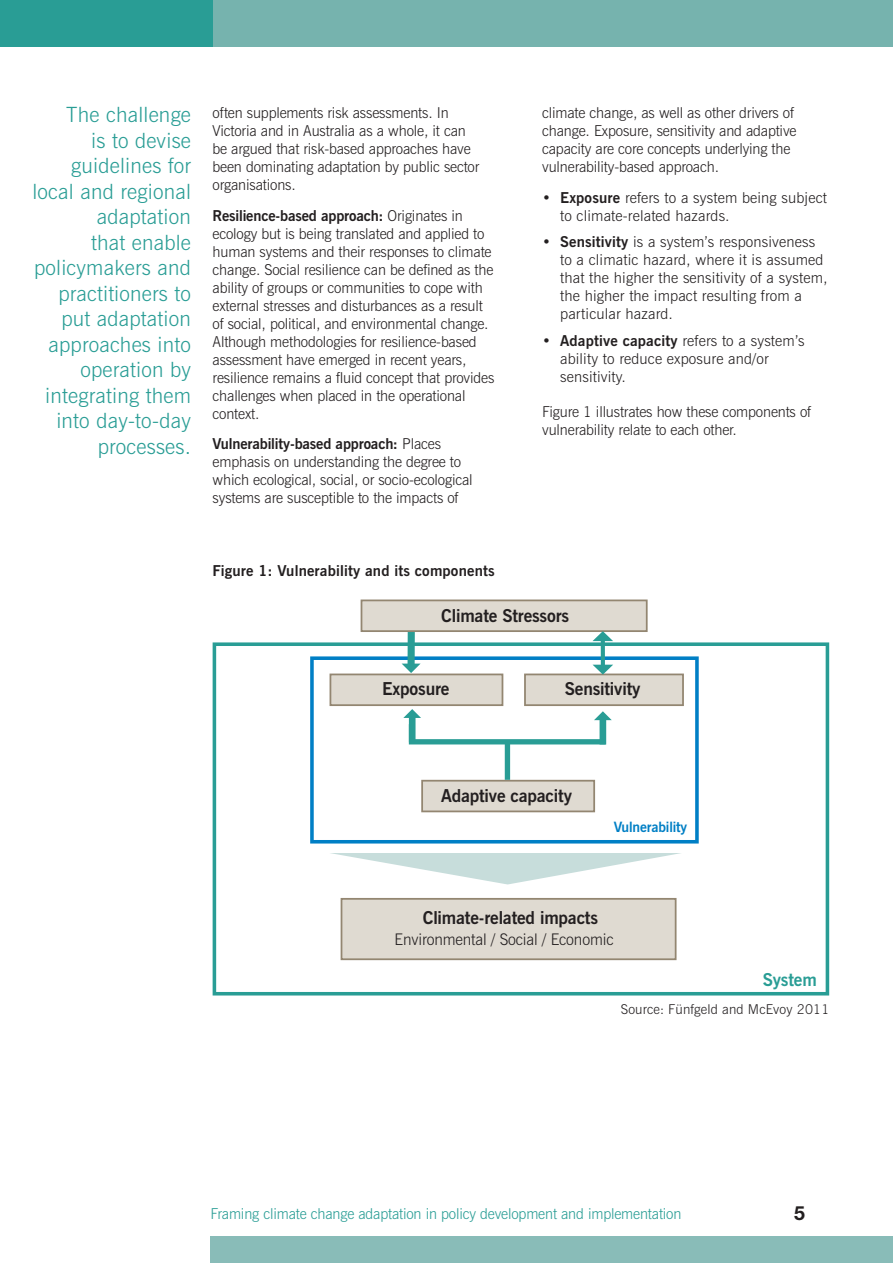
<style>
.page{position:relative;width:893px;height:1263px;background:#fff}
.page>*{position:absolute;margin:0;border:0;box-sizing:border-box;transform-origin:0 0}
.pullout_keypoint{font:300 21px/25.5px "News Gothic BT";letter-spacing:.01em;color:#299d95;text-align:right}
.t1{font:700 19.5px "Helvetica Neue LT Std";color:#231f20}
.INSIDE_BODY{font:700 17.7px "News Gothic BT";letter-spacing:-.01em;color:#231f20}
.INSIDE_BODY-2{font:700 17.7px "News Gothic BT";letter-spacing:-.01em;color:#299d95}
.INSIDE_BODY-3{font:300 16.05px "News Gothic BT";letter-spacing:-.01em;color:#231f20}
.INSIDE_BODY-4{font:300 15px/18px "News Gothic BT";letter-spacing:-.01em;color:#231f20}
.INSIDE_BODY-5{font:300 15px/18px "News Gothic BT";letter-spacing:.01em;color:#231f20}
.t2{font:300 15px "News Gothic BT";letter-spacing:-.01em;color:#299d95}
.FIGURE_Heading{font:700 15px "News Gothic BT";letter-spacing:.01em;color:#231f20}
.INSIDE_BODY-6{font:700 14.25px "News Gothic BT";letter-spacing:-.01em;color:#007fc5}
.t3{font:300 13.5px "News Gothic BT";letter-spacing:.01em;color:#231f20}
.s1{font-weight:700}
</style>
<div class="page">
<div style="left:210px;top:1236px;width:683px;height:27px;background:#89bcb8"></div>
<div style="left:213px;top:0;width:680px;height:46px;background:#76b3ae"></div>
<div style="left:0;top:0;width:213px;height:46px;background:#299d95"></div>
<div style="left:524px;top:673px;width:160px;height:33px;background:#dfdad1;border:2px solid #938671"></div>
<div style="left:213px;top:642px;width:616px;height:353px;border:4px solid #299d95"></div>
<div style="left:361px;top:599px;width:287px;height:33px;background:#dfdad1;border:2px solid #938671"></div>
<div style="left:330px;top:673px;width:173px;height:33px;background:#dfdad1;border:2px solid #938671"></div>
<div style="left:421px;top:780px;width:174px;height:32px;background:#dfdad1;border:2px solid #938671"></div>
<div style="left:341px;top:898px;width:335px;height:62px;background:#dfdad1;border:2px solid #938671"></div>
<div style="left:310px;top:656px;width:389px;height:187px;border:4px solid #007fc5"></div>
<svg style="left:330px;top:853px;width:351px;height:31px"></svg>
<div style="left:409px;top:721px;width:196px;height:23px;border:5px solid #299d95"></div>
<div style="left:505px;top:743px;width:5px;height:37px;background:#299d95"></div>
<svg style="left:403px;top:709px;width:18px;height:33px"></svg>
<svg style="left:402px;top:632px;width:19px;height:41px"></svg>
<svg style="left:594px;top:711px;width:18px;height:33px"></svg>
<svg style="left:592px;top:631px;width:21px;height:44px"></svg>
<svg style="left:310px;top:656px;width:11px;height:4px"></svg>
<p class="pullout_keypoint" style="left:32px;top:102px;width:160px">The challenge<br>is to devise guidelines for local and regional adaptation<br>that enable policymakers and practitioners to put adaptation approaches into operation by integrating them into day-to-day processes.</p>
<p class="INSIDE_BODY-4" style="left:213px;top:103px;width:268px">often supplements risk assessments. In Victoria and in Australia as a whole, it can be argued that risk-based approaches have been dominating adaptation by public sector organisations.</p>
<p class="INSIDE_BODY-4" style="left:213px;top:206px;width:283px"><span class="s1">Resilience-based approach:</span> Originates in ecology but is being translated and applied to human systems and their responses to climate change. Social resilience can be defined as the ability of groups or communities to cope with external stresses and disturbances as a result of social, political, and environmental change.<br>Although methodologies for resilience-based assessment have emerged in recent years, resilience remains a fluid concept that provides challenges when placed in the operational context.</p>
<p class="INSIDE_BODY-4" style="left:213px;top:435px;width:262px"><span class="s1">Vulnerability-based approach:</span> Places emphasis on understanding the degree to which ecological, social, or socio-ecological systems are susceptible to the impacts of</p>
<p class="FIGURE_Heading" style="left:213px;top:561px;width:284px">Figure 1: Vulnerability and its components</p>
<p class="INSIDE_BODY-4" style="left:542px;top:103px;width:256px">climate change, as well as other drivers of change. Exposure, sensitivity and adaptive capacity are core concepts underlying the vulnerability-based approach.</p>
<p class="INSIDE_BODY-5" style="left:560px;top:188px;width:268px;text-indent:-18px">• <span class="s1">Exposure</span> refers to a system being subject to climate-related hazards.</p>
<p class="INSIDE_BODY-5" style="left:560px;top:233px;width:269px;text-indent:-18px">• <span class="s1">Sensitivity</span> is a system’s responsiveness to a climatic hazard, where it is assumed that the higher the sensitivity of a system, the higher the impact resulting from a particular hazard.</p>
<p class="INSIDE_BODY-5" style="left:560px;top:331px;width:246px;text-indent:-18px">• <span class="s1">Adaptive capacity</span> refers to a system’s ability to reduce exposure and/or sensitivity.</p>
<p class="INSIDE_BODY-4" style="left:542px;top:402px;width:270px">Figure 1 illustrates how these components of vulnerability relate to each other.</p>
<p class="INSIDE_BODY" style="left:441px;top:605px;width:129px">Climate Stressors</p>
<p class="INSIDE_BODY" style="left:382px;top:678px;width:69px">Exposure</p>
<p class="INSIDE_BODY" style="left:565px;top:678px;width:77px">Sensitivity</p>
<p class="INSIDE_BODY" style="left:441px;top:785px;width:132px">Adaptive capacity</p>
<p class="INSIDE_BODY-6" style="left:614px;top:818px;width:75px">Vulnerability</p>
<p class="INSIDE_BODY" style="left:423px;top:906px;width:177px">Climate-related impacts</p>
<p class="INSIDE_BODY-3" style="left:395px;top:930px;width:221px">Environmental / Social / Economic</p>
<p class="INSIDE_BODY-2" style="left:763px;top:969px;width:56px">System</p>
<p class="t3" style="left:621px;top:1001px;width:210px">Source: Fünfgeld and McEvoy 2011</p>
<p class="t2" style="left:210px;top:1205px;width:472px">Framing climate change adaptation in policy development and implementation</p>
<h2 class="t1" style="left:794px;top:1201px;width:12px">5</h2>
</div>
